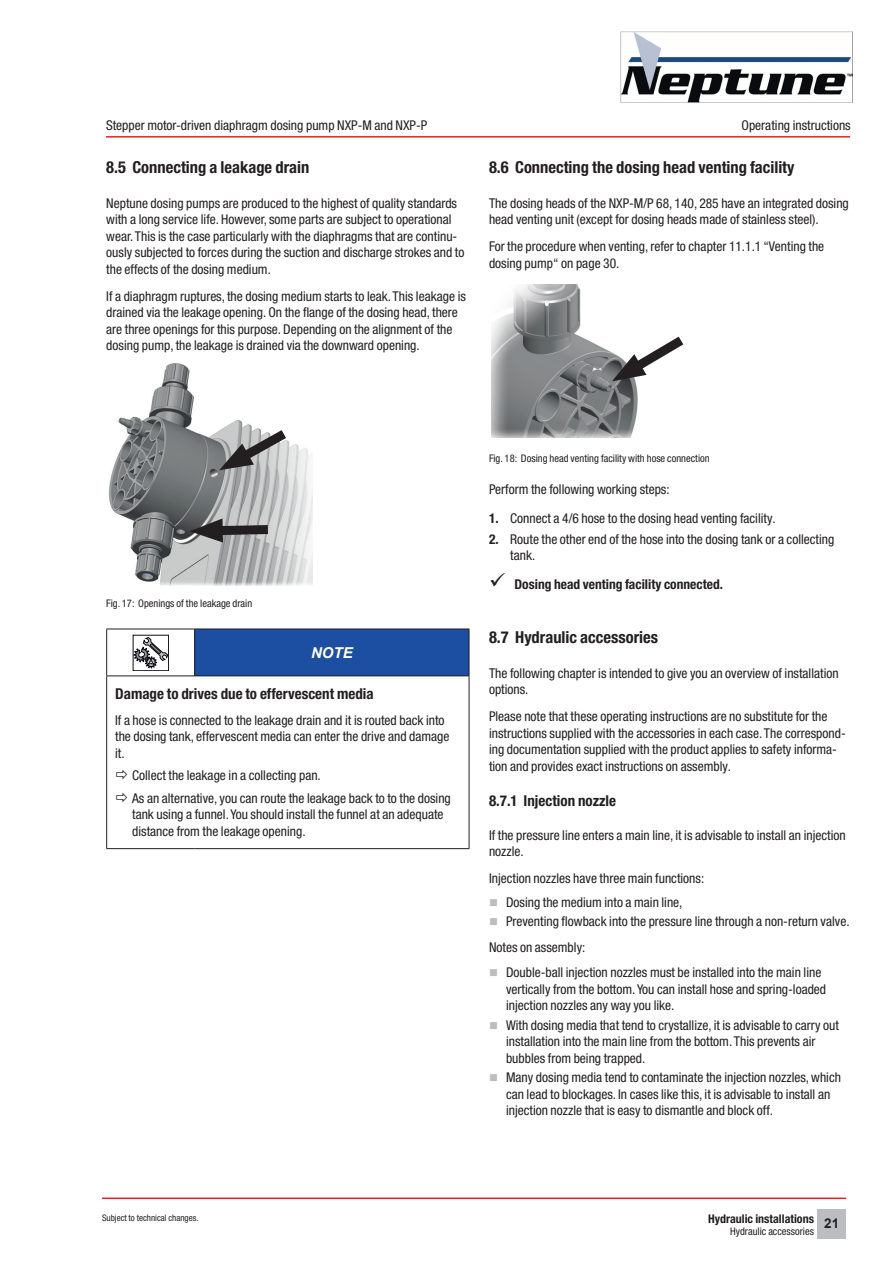
<style>
.page{position:relative;width:893px;height:1263px;background:#fff}
.page>*{position:absolute;margin:0;border:0;box-sizing:border-box;transform-origin:0 0}
.t1{font:700 condensed 16.5px "Helvetica Neue LT Pro";color:#231f20}
.t2{font:700 condensed 15px "Helvetica Neue LT Pro";color:#231f20}
.t3{font:italic 700 15px "Arial";color:#fff}
.t4{font:condensed 13.5px/16.5px "Helvetica Neue LT Pro";color:#231f20}
.t5{font:700 condensed 13.5px "Helvetica Neue LT Pro";color:#231f20}
.t6{font:700 13.5px "Arial";color:#231f20}
.t7{font:700 condensed 12px "Helvetica Neue LT Pro";color:#231f20}
.t8{font:condensed 10.5px "Helvetica Neue LT Pro";color:#231f20}
.t9{font:condensed 9px "Helvetica Neue LT Pro";color:#231f20}
.s1{font-weight:700}
.s2{color:#bcbdc0}
</style>
<div class="page">
<div style="left:817px;top:1210px;width:29px;height:29px;background:#bcbdc0"></div>
<hr style="left:102px;top:1197px;width:744px;height:2px;background:#ee1d23">
<hr style="left:106px;top:136px;width:744px;height:2px;background:#ee1d23">
<img style="left:621px;top:31px;width:231px;height:72px">
<img style="left:108px;top:363px;width:205px;height:222px">
<svg style="left:219px;top:422px;width:77px;height:51px"></svg>
<svg style="left:190px;top:518px;width:87px;height:24px;background:#787878"></svg>
<svg style="left:107px;top:630px;width:362px;height:218px"></svg>
<div style="left:195px;top:629px;width:274px;height:47px;background:#1c4fa2"></div>
<hr style="left:106px;top:675px;width:89px;height:1px;background:#231f20">
<hr style="left:195px;top:675px;width:274px;height:1px;background:#231f20">
<hr style="left:194px;top:629px;width:1px;height:46px;background:#231f20">
<hr style="left:469px;top:676px;width:1px;height:172px;background:#231f20">
<hr style="left:106px;top:629px;width:1px;height:46px;background:#231f20">
<hr style="left:106px;top:676px;width:1px;height:172px;background:#231f20">
<hr style="left:106px;top:629px;width:89px;height:1px;background:#231f20">
<hr style="left:195px;top:629px;width:274px;height:1px;background:#231f20">
<hr style="left:469px;top:629px;width:1px;height:46px;background:#231f20">
<hr style="left:106px;top:848px;width:89px;height:1px;background:#231f20">
<hr style="left:195px;top:848px;width:274px;height:1px;background:#231f20">
<div style="left:133px;top:635px;width:36px;height:36px;border:1px solid #0e0c15"></div>
<svg style="left:134px;top:637px;width:34px;height:31px"></svg>
<img style="left:492px;top:284px;width:146px;height:153px">
<svg style="left:612px;top:328px;width:72px;height:56px"></svg>
<svg style="left:116px;top:770px;width:28px;height:11px"></svg>
<svg style="left:116px;top:793px;width:28px;height:11px"></svg>
<p class="t4" style="left:106px;top:117px;width:323px">Stepper motor-driven diaphragm dosing pump NXP-M and NXP-P</p>
<p class="t4" style="left:741px;top:117px;width:111px">Operating instructions</p>
<p class="t1" style="left:106px;top:158px;width:204px">8.5 Connecting a leakage drain</p>
<p class="t4" style="left:106px;top:195px;width:360px">Neptune dosing pumps are produced to the highest of quality standards with a long service life. However, some parts are subject to operational wear. This is the case particularly with the diaphragms that are continu&shy;ously subjected to forces during the suction and discharge strokes and to the effects of the dosing medium.</p>
<p class="t4" style="left:106px;top:287px;width:361px">If a diaphragm ruptures, the dosing medium starts to leak. This leakage is drained via the leakage opening. On the flange of the dosing head, there are three openings for this purpose. Depending on the alignment of the dosing pump, the leakage is drained via the downward opening.</p>
<p class="t1" style="left:489px;top:158px;width:307px">8.6 Connecting the dosing head venting facility</p>
<p class="t4" style="left:489px;top:195px;width:361px">The dosing heads of the NXP-M/P 68, 140, 285 have an integrated dosing head venting unit (except for dosing heads made of stainless steel).</p>
<p class="t4" style="left:489px;top:238px;width:337px">For the procedure when venting, refer to chapter 11.1.1 “Venting the dosing pump“ on page 30.</p>
<p class="t8" style="left:106px;top:597px;width:147px">Fig. 17: Openings of the leakage drain</p>
<p class="t3" style="left:311px;top:642px;width:43px">NOTE</p>
<p class="t2" style="left:115px;top:685px;width:260px">Damage to drives due to effervescent media</p>
<p class="t4" style="left:115px;top:712px;width:336px">If a hose is connected to the leakage drain and it is routed back into the dosing tank, effervescent media can enter the drive and damage it.</p>
<p class="t4" style="left:132px;top:764px;width:320px;line-height:22.5px">Collect the leakage in a collecting pan.<br>As an alternative, you can route the leakage back to to the dosing</p>
<p class="t4" style="left:132px;top:806px;width:313px">tank using a funnel. You should install the funnel at an adequate distance from the leakage opening.</p>
<p class="t9" style="left:102px;top:1212px;width:98px">Subject to technical changes.</p>
<p class="t8" style="left:489px;top:452px;width:222px">Fig. 18: Dosing head venting facility with hose connection</p>
<p class="t4" style="left:489px;top:481px;width:182px">Perform the following working steps:</p>
<p class="t4" style="left:489px;top:509px;width:288px"><span class="s1">1.</span> Connect a 4/6 hose to the dosing head venting facility.</p>
<p class="t4" style="left:510px;top:530px;width:326px;text-indent:-21px"><span class="s1">2.</span> Route the other end of the hose into the dosing tank or a collecting tank.</p>
<p class="t5" style="left:489px;top:576px;width:235px">✓ Dosing head venting facility connected.</p>
<p class="t1" style="left:489px;top:628px;width:171px">8.7 Hydraulic accessories</p>
<p class="t4" style="left:489px;top:665px;width:351px">The following chapter is intended to give you an overview of installation options.</p>
<p class="t4" style="left:489px;top:708px;width:358px">Please note that these operating instructions are no substitute for the instructions supplied with the accessories in each case. The correspond&shy;ing documentation supplied with the product applies to safety informa&shy;tion and provides exact instructions on assembly.</p>
<p class="t2" style="left:489px;top:792px;width:129px">8.7.1 Injection nozzle</p>
<p class="t4" style="left:489px;top:826px;width:358px">If the pressure line enters a main line, it is advisable to install an injection nozzle.</p>
<p class="t4" style="left:489px;top:870px;width:217px">Injection nozzles have three main functions:</p>
<p class="t4" style="left:489px;top:893px;width:195px"><span class="s2">■</span> Dosing the medium into a main line,</p>
<p class="t4" style="left:489px;top:908px;width:362px;line-height:25.5px"><span class="s2">■</span> Preventing flowback into the pressure line through a non-return valve.<br>Notes on assembly:</p>
<p class="t4" style="left:506px;top:964px;width:322px;text-indent:-17px"><span class="s2">■</span> Double-ball injection nozzles must be installed into the main line vertically from the bottom. You can install hose and spring-loaded injection nozzles any way you like.</p>
<p class="t4" style="left:506px;top:1016px;width:334px;text-indent:-17px"><span class="s2">■</span> With dosing media that tend to crystallize, it is advisable to carry out installation into the main line from the bottom. This prevents air bubbles from being trapped.</p>
<p class="t4" style="left:506px;top:1069px;width:336px;text-indent:-17px"><span class="s2">■</span> Many dosing media tend to contaminate the injection nozzles, which can lead to blockages. In cases like this, it is advisable to install an injection nozzle that is easy to dismantle and block off.</p>
<p class="t7" style="left:708px;top:1212px;width:107px">Hydraulic installations</p>
<p class="t8" style="left:730px;top:1225px;width:85px">Hydraulic accessories</p>
<p class="t6" style="left:824px;top:1214px;width:17px">21</p>
</div>
